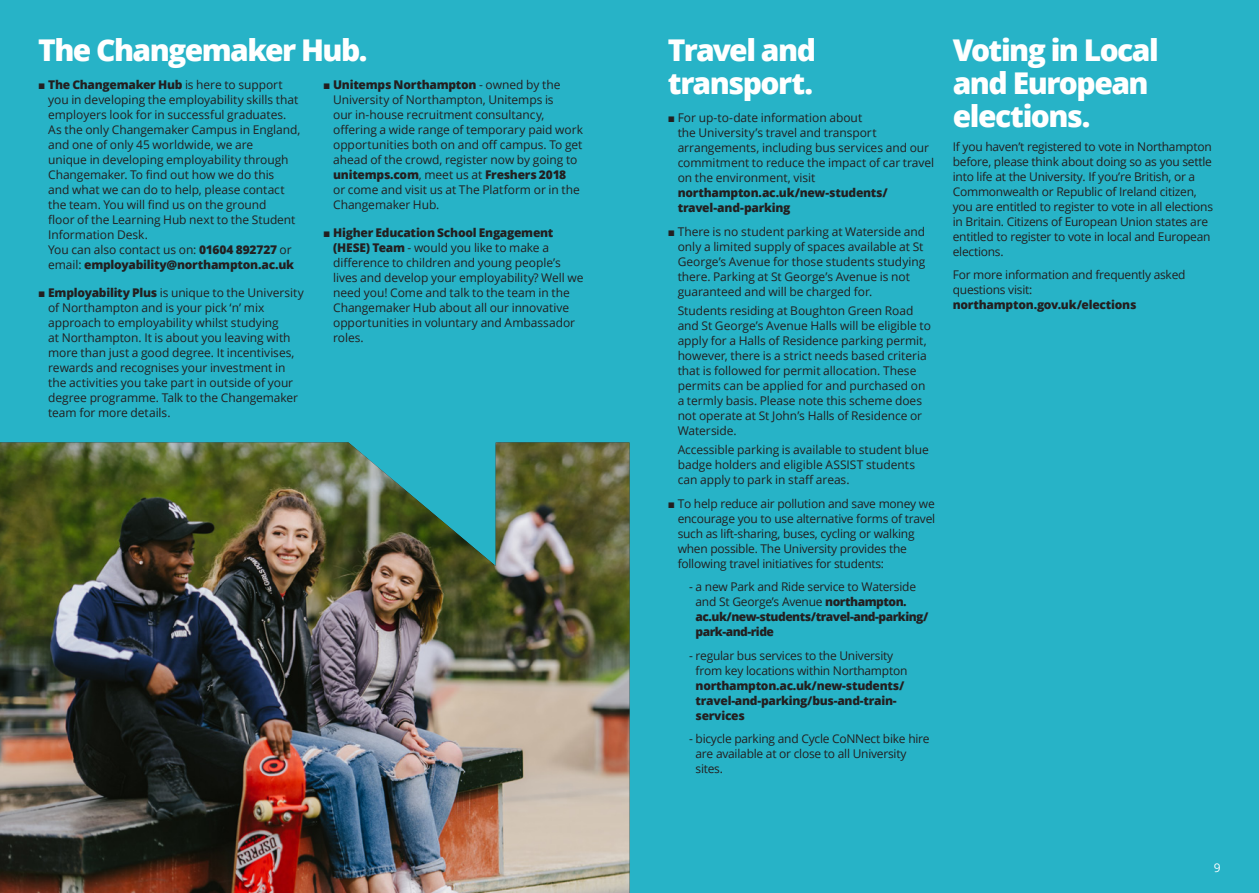
<style>
.page{position:relative;width:1259px;height:893px;background:#fff}
.page>*{position:absolute;margin:0;border:0;box-sizing:border-box;transform-origin:0 0}
.t1{font:800 30px/33px "Open Sans";letter-spacing:-.05em;color:#fff}
.Body_Text{font:12px/15px "Open Sans";letter-spacing:-.005em;color:#231f20}
.Body_Text-2{font:800 12px/15px "Open Sans";letter-spacing:-.02em;color:#231f20}
.Body_Text-3{font:800 12px/15px "Open Sans";letter-spacing:-.04em;color:#231f20}
.t2{font:12px "Open Sans";color:#fff}
.s1{font-family:"Arial"}
.s2{font-weight:800}
.s3{font-weight:400}
</style>
<div class="page">
<div style="left:0;top:0;width:642px;height:893px;background:#27b3c7"></div>
<div style="left:617px;top:0;width:642px;height:893px;background:#27b3c7"></div>
<img style="left:0;top:442px;width:629px;height:451px">
<p class="t1" style="left:38px;top:32px;width:331px">The Changemaker Hub.</p>
<p class="Body_Text" style="left:48px;top:77px;width:254px;text-indent:-10px"><span class="s1">■</span> <span class="s2">The Changemaker Hub</span> is here to support you in developing the employability skills that employers look for in successful graduates.<br>As the only Changemaker Campus in England, and one of only 45 worldwide, we are<br>unique in developing employability through Changemaker. To find out how we do this<br>and what we can do to help, please contact the team. You will find us on the ground<br>floor of the Learning Hub next to the Student Information Desk.<br>You can also contact us on: <span class="s2">01604 892727</span> or email: <span class="s2">employability@northampton.ac.uk</span></p>
<p class="Body_Text" style="left:48px;top:285px;width:257px;text-indent:-10px"><span class="s1">■</span> <span class="s2">Employability Plus</span> is unique to the University of Northampton and is your pick ‘n’ mix approach to employability whilst studying<br>at Northampton. It is about you leaving with more than just a good degree. It incentivises, rewards and recognises your investment in the activities you take part in outside of your degree programme. Talk to the Changemaker team for more details.</p>
<p class="Body_Text" style="left:333px;top:77px;width:251px;text-indent:-10px"><span class="s1">■</span> <span class="s2">Unitemps Northampton</span> - owned by the University of Northampton, Unitemps is<br>our in-house recruitment consultancy, offering a wide range of temporary paid work opportunities both on and off campus. To get ahead of the crowd, register now by going to <span class="s2">unitemps.com</span>, meet us at <span class="s2">Freshers 2018<br></span>or come and visit us at The Platform or in the Changemaker Hub.</p>
<p class="Body_Text" style="left:333px;top:225px;width:252px;text-indent:-10px"><span class="s1">■</span> <span class="s2">Higher Education School Engagement (HESE) Team</span> - would you like to make a difference to children and young people’s lives and develop your employability? Well we need you! Come and talk to the team in the Changemaker Hub about all our innovative opportunities in voluntary and Ambassador roles.</p>
<p class="t1" style="left:668px;top:32px;width:150px">Travel and transport.</p>
<p class="Body_Text" style="left:677px;top:110px;width:258px;text-indent:-10px"><span class="s1">■</span> For up-to-date information about<br>the University’s travel and transport arrangements, including bus services and our commitment to reduce the impact of car travel on the environment, visit <span class="s2">northampton.ac.uk/new-students/ travel-and-parking</span></p>
<p class="Body_Text" style="left:677px;top:223px;width:249px;text-indent:-10px"><span class="s1">■</span> There is no student parking at Waterside and only a limited supply of spaces available at St George’s Avenue for those students studying there. Parking at St George’s Avenue is not guaranteed and will be charged for.</p>
<p class="Body_Text" style="left:677px;top:303px;width:255px">Students residing at Boughton Green Road and St George’s Avenue Halls will be eligible to apply for a Halls of Residence parking permit, however, there is a strict needs based criteria that is followed for permit allocation. These permits can be applied for and purchased on a termly basis. Please note this scheme does not operate at St John’s Halls of Residence or Waterside.</p>
<p class="Body_Text" style="left:677px;top:442px;width:253px">Accessible parking is available to student blue badge holders and eligible ASSIST students can apply to park in staff areas.</p>
<p class="Body_Text" style="left:677px;top:495px;width:259px;text-indent:-10px"><span class="s1">■</span> To help reduce air pollution and save money we encourage you to use alternative forms of travel such as lift-sharing, buses, cycling or walking when possible. The University provides the following travel initiatives for students:</p>
<p class="Body_Text-3" style="left:695px;top:579px;width:234px;text-indent:-6px"><span class="s3">- a new Park and Ride service to Waterside and St George’s Avenue</span> northampton. ac.uk/new-students/travel-and-parking/ park-and-ride</p>
<p class="Body_Text-2" style="left:695px;top:647px;width:213px;text-indent:-6px"><span class="s3">- regular bus services to the University from key locations within Northampton </span>northampton.ac.uk/new-students/ travel-and-parking/bus-and-train&shy;services</p>
<p class="Body_Text" style="left:695px;top:731px;width:236px;text-indent:-6px">- bicycle parking and Cycle CoNNect bike hire are available at or close to all University sites.</p>
<p class="t1" style="left:952px;top:32px;width:208px">Voting in Local and European elections.</p>
<p class="Body_Text" style="left:952px;top:139px;width:262px">If you haven’t registered to vote in Northampton before, please think about doing so as you settle into life at the University. If you’re British, or a Commonwealth or Republic of Ireland citizen, you are entitled to register to vote in all elections in Britain. Citizens of European Union states are entitled to register to vote in local and European elections.</p>
<p class="Body_Text" style="left:952px;top:267px;width:234px">For more information and frequently asked questions visit: <span class="s2">northampton.gov.uk/elections</span></p>
<p class="t2" style="left:1213px;top:860px;width:8px">9</p>
</div>
